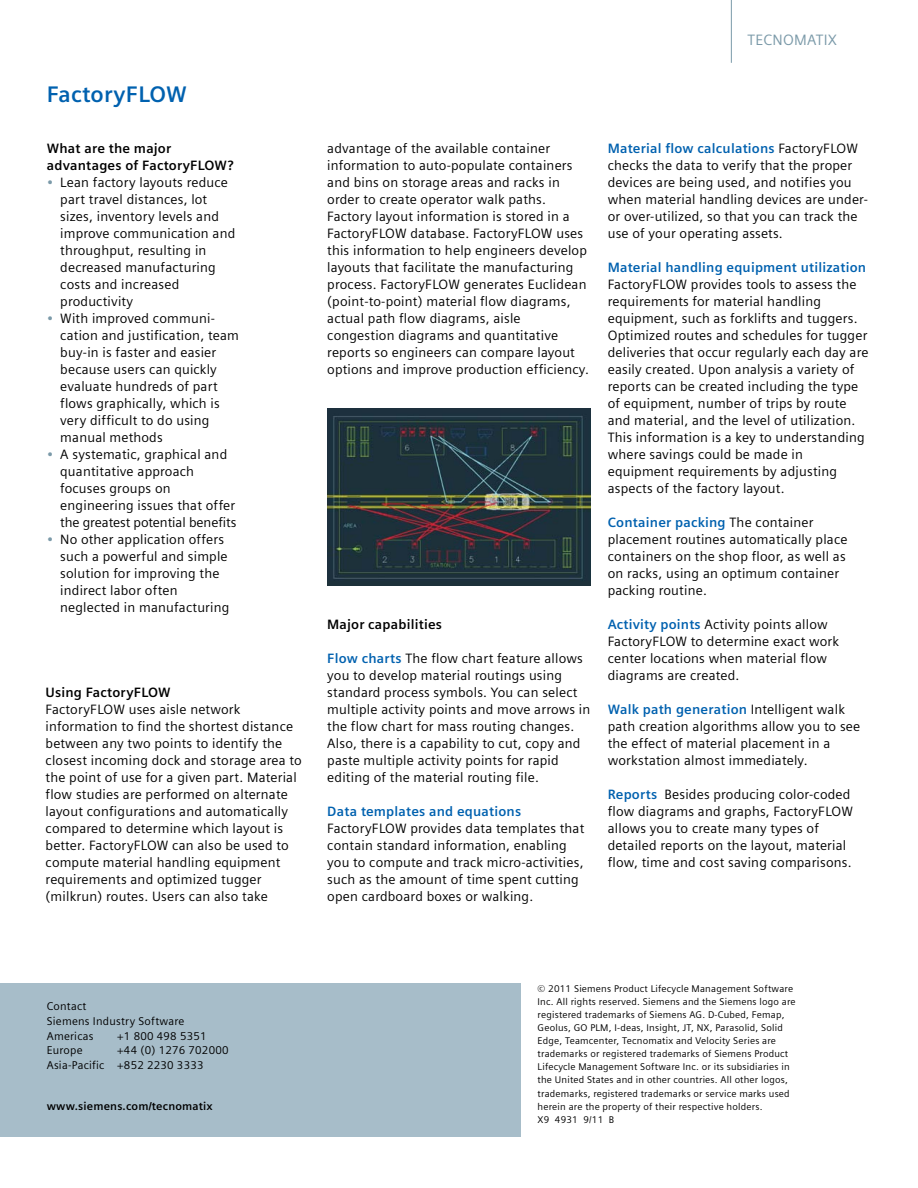
<style>
.page{position:relative;width:918px;height:1188px;background:#fff}
.page>*{position:absolute;margin:0;border:0;box-sizing:border-box;transform-origin:0 0}
.Blue_Subhead__15pt_0{font:700 22.5px "Siemens Sans";letter-spacing:.01em;color:#0061af}
.Body_Subhead___9pt_0{font:15px "Siemens Sans";letter-spacing:.015em;color:#7b9aa9}
.Body__Copy__9pt_0_15{font:13.5px/17px "Siemens Sans";letter-spacing:.015em;color:#000}
.BULLETS_Body_Copy_9p{font:13.5px/17px "Siemens Sans";letter-spacing:.015em;color:#000}
.Body_Subhead___9pt_0-2{font:700 13.5px/17px "Siemens Sans";letter-spacing:.015em;color:#000}
.Contact_Block{font:11.25px "Siemens Sans";letter-spacing:.02em;color:#000}
.URL_Bold_for_fact_sh{font:700 11.25px "Siemens Sans";letter-spacing:.015em;color:#000}
.Legal_Text{font:9.75px/13px "Siemens Sans";letter-spacing:.02em;color:#000}
.s1{color:#7b9aa9}
.s2{font-weight:700;color:#0061af}
</style>
<div class="page">
<img style="left:327px;top:408px;width:264px;height:178px">
<hr style="left:731px;top:0;width:1px;height:63px;background:#7b9aa9">
<div style="left:0;top:984px;width:521px;height:153px;background:#a7bdc9"></div>
<p class="Blue_Subhead__15pt_0" style="left:47px;top:81px;width:142px">FactoryFLOW</p>
<p class="Body_Subhead___9pt_0-2" style="left:47px;top:140px;width:188px">What are the major advantages of FactoryFLOW?</p>
<p class="BULLETS_Body_Copy_9p" style="left:60px;top:174px;width:177px;text-indent:-13px"><span class="s1">•</span> Lean factory layouts reduce part travel distances, lot sizes, inventory levels and improve communication and throughput, resulting in decreased manufacturing costs and increased productivity</p>
<p class="BULLETS_Body_Copy_9p" style="left:60px;top:310px;width:180px;text-indent:-14px"><span class="s1">•</span> With improved communi&shy;cation and justification, team buy-in is faster and easier because users can quickly evaluate hundreds of part flows graphically, which is very difficult to do using manual methods</p>
<p class="BULLETS_Body_Copy_9p" style="left:60px;top:446px;width:178px;text-indent:-14px"><span class="s1">•</span> A systematic, graphical and quantitative approach focuses groups on engineering issues that offer the greatest potential benefits</p>
<p class="BULLETS_Body_Copy_9p" style="left:60px;top:531px;width:171px;text-indent:-14px"><span class="s1">•</span> No other application offers such a powerful and simple solution for improving the indirect labor often neglected in manufacturing</p>
<p class="Body_Subhead___9pt_0-2" style="left:46px;top:684px;width:127px">Using FactoryFLOW</p>
<p class="Body__Copy__9pt_0_15" style="left:46px;top:701px;width:258px">FactoryFLOW uses aisle network information to find the shortest distance between any two points to identify the closest incoming dock and storage area to the point of use for a given part. Material flow studies are performed on alternate layout configurations and automatically compared to determine which layout is better. FactoryFLOW can also be used to compute material handling equipment requirements and optimized tugger (milkrun) routes. Users can also take</p>
<p class="Body_Subhead___9pt_0" style="left:748px;top:32px;width:91px">TECNOMATIX</p>
<p class="Body__Copy__9pt_0_15" style="left:327px;top:140px;width:263px">advantage of the available container information to auto-populate containers and bins on storage areas and racks in order to create operator walk paths.<br>Factory layout information is stored in a FactoryFLOW database. FactoryFLOW uses this information to help engineers develop layouts that facilitate the manufacturing process. FactoryFLOW generates Euclidean (point-to-point) material flow diagrams, actual path flow diagrams, aisle congestion diagrams and quantitative reports so engineers can compare layout options and improve production efficiency.</p>
<p class="Body_Subhead___9pt_0-2" style="left:327px;top:616px;width:116px">Major capabilities</p>
<p class="Body__Copy__9pt_0_15" style="left:327px;top:650px;width:265px"><span class="s2">Flow charts</span> The flow chart feature allows you to develop material routings using standard process symbols. You can select multiple activity points and move arrows in the flow chart for mass routing changes.<br>Also, there is a capability to cut, copy and paste multiple activity points for rapid editing of the material routing file.</p>
<p class="Body__Copy__9pt_0_15" style="left:327px;top:803px;width:259px"><span class="s2">Data templates and equations </span>FactoryFLOW provides data templates that contain standard information, enabling you to compute and track micro-activities, such as the amount of time spent cutting open cardboard boxes or walking.</p>
<p class="Body__Copy__9pt_0_15" style="left:608px;top:140px;width:261px"><span class="s2">Material flow calculations</span> FactoryFLOW checks the data to verify that the proper devices are being used, and notifies you when material handling devices are under&shy;or over-utilized, so that you can track the use of your operating assets.</p>
<p class="Body__Copy__9pt_0_15" style="left:608px;top:259px;width:262px"><span class="s2">Material handling equipment utilization </span>FactoryFLOW provides tools to assess the requirements for material handling equipment, such as forklifts and tuggers.<br>Optimized routes and schedules for tugger deliveries that occur regularly each day are easily created. Upon analysis a variety of reports can be created including the type of equipment, number of trips by route and material, and the level of utilization.<br>This information is a key to understanding where savings could be made in equipment requirements by adjusting aspects of the factory layout.</p>
<p class="Body__Copy__9pt_0_15" style="left:608px;top:514px;width:241px"><span class="s2">Container packing</span> The container placement routines automatically place containers on the shop floor, as well as on racks, using an optimum container packing routine.</p>
<p class="Body__Copy__9pt_0_15" style="left:608px;top:616px;width:233px"><span class="s2">Activity points</span> Activity points allow FactoryFLOW to determine exact work center locations when material flow diagrams are created.</p>
<p class="Body__Copy__9pt_0_15" style="left:608px;top:701px;width:254px"><span class="s2">Walk path generation</span> Intelligent walk path creation algorithms allow you to see the effect of material placement in a workstation almost immediately.</p>
<p class="Body__Copy__9pt_0_15" style="left:608px;top:786px;width:247px"><span class="s2">Reports</span> Besides producing color-coded flow diagrams and graphs, FactoryFLOW allows you to create many types of detailed reports on the layout, material flow, time and cost saving comparisons.</p>
<p class="Contact_Block" style="left:47px;top:1000px;width:41px">Contact</p>
<p class="Contact_Block" style="left:47px;top:1015px;width:139px">Siemens Industry Software</p>
<p class="Contact_Block" style="left:47px;top:1029px;width:48px">Americas</p>
<p class="Contact_Block" style="left:117px;top:1029px;width:91px">+1 800 498 5351</p>
<p class="Contact_Block" style="left:47px;top:1044px;width:37px">Europe</p>
<p class="Contact_Block" style="left:117px;top:1044px;width:113px">+44 (0) 1276 702000</p>
<p class="Contact_Block" style="left:47px;top:1059px;width:158px">Asia-Pacific +852 2230 3333</p>
<p class="URL_Bold_for_fact_sh" style="left:47px;top:1099px;width:168px">www.siemens.com/tecnomatix</p>
<p class="Legal_Text" style="left:538px;top:982px;width:260px">© 2011 Siemens Product Lifecycle Management Software Inc. All rights reserved. Siemens and the Siemens logo are registered trademarks of Siemens AG. D-Cubed, Femap, Geolus, GO PLM, I-deas, Insight, JT, NX, Parasolid, Solid Edge, Teamcenter, Tecnomatix and Velocity Series are trademarks or registered trademarks of Siemens Product Lifecycle Management Software Inc. or its subsidiaries in the United States and in other countries. All other logos, trademarks, registered trademarks or service marks used herein are the property of their respective holders.<br>X9 4931 9/11 B</p>
</div>
